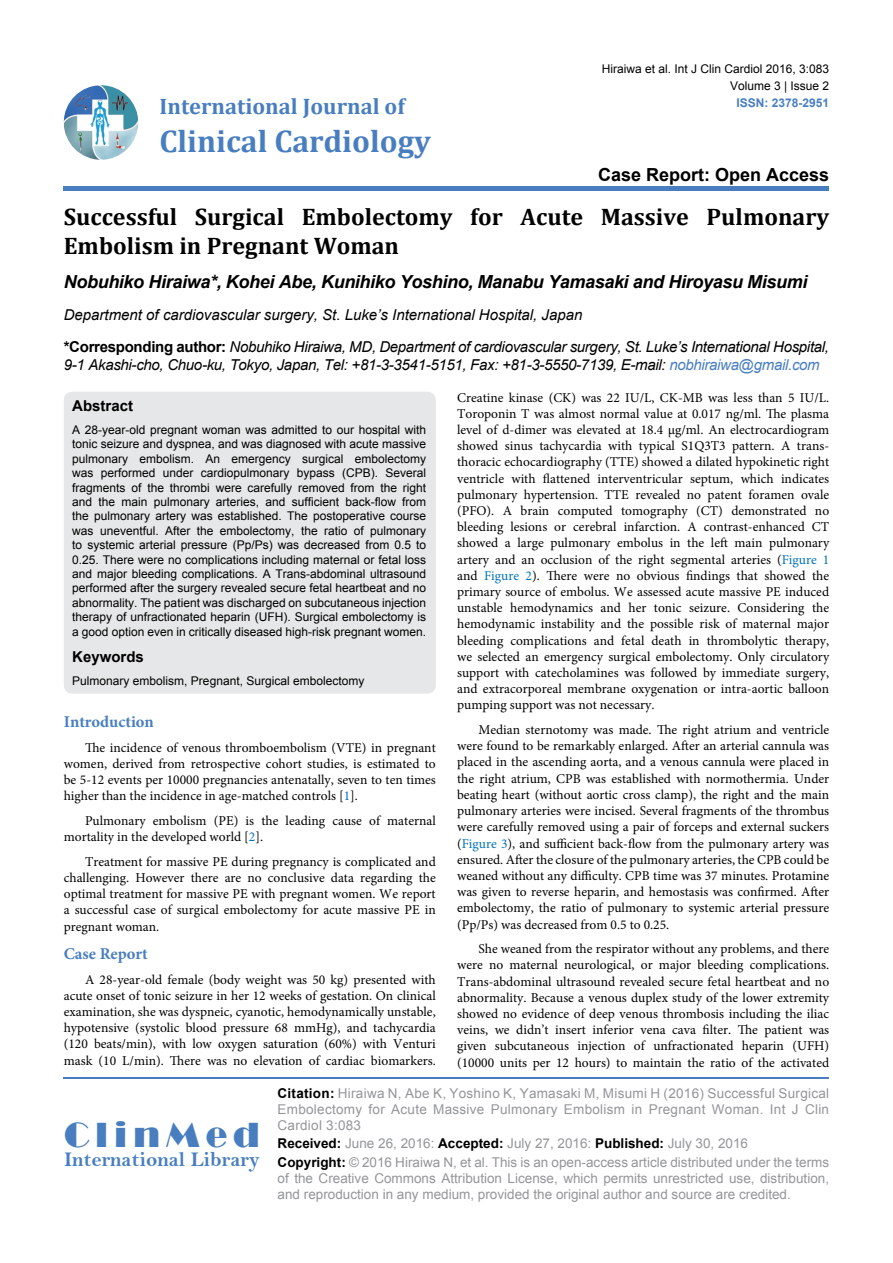
<style>
.page{position:relative;width:893px;height:1263px;background:#fff}
.page>*{position:absolute;margin:0;border:0;box-sizing:border-box;transform-origin:0 0}
.t1{font:36px "Broadway";letter-spacing:.16em;color:#487ec0}
.t2{font:700 31.5px "Cambria";color:#487ec0}
.t3{font:700 24px/28.8px "Cambria";color:#000}
.t4{font:700 22.5px "Cambria";color:#487ec0}
.t5{font:21px "Bell MT Bold";color:#487ec0}
.t6{font:italic 700 18px "Arial";letter-spacing:-.02em;color:#000}
.t7{font:700 18px "Arial";color:#000}
.t8{font:700 16.5px "Minion Pro";color:#487ec0}
.t9{font:italic 15px/32.2px "Arial";letter-spacing:-.02em;color:#000}
.t10{font:700 15px "Arial";color:#000}
.t11{font:13.5px/16.2px "Minion Pro";color:#000;text-align:justify}
.t12{font:13.5px/16.2px "Arial";color:#939598}
.t13{font:12px/14.4px "Arial";color:#000;text-align:justify}
.t14{font:700 12px "Arial";color:#487ec0}
.s1{font-weight:700;font-style:normal}
.s2{color:#487ec0}
.s3{color:#0072bc}
.s4{font-weight:700;color:#000}
</style>
<div class="page">
<img style="left:64px;top:85px;width:74px;height:75px;border-radius:37px">
<div style="left:64px;top:186px;width:765px;height:5px;background:#487ec0"></div>
<hr style="left:64px;top:1077px;width:765px;height:2px;background:#487ec0">
<div style="left:64px;top:392px;width:372px;height:302px;background:#e6e7e8;border-radius:9px"></div>
<h3 class="t4" style="left:160px;top:91px;width:247px">International Journal of</h3>
<h2 class="t2" style="left:160px;top:119px;width:273px">Clinical Cardiology</h2>
<p class="t13" style="left:602px;top:61px;width:229px">Hiraiwa et al. Int J Clin Cardiol 2016, 3:083</p>
<p class="t14" style="left:736px;top:95px;width:94px">ISSN: 2378-2951</p>
<p class="t13" style="left:730px;top:78px;width:101px">Volume 3 | Issue 2</p>
<h3 class="t7" style="left:598px;top:163px;width:233px">Case Report: Open Access</h3>
<h3 class="t3" style="left:64px;top:202px;width:767px">Successful Surgical Embolectomy for Acute Massive Pulmonary<br>Embolism in Pregnant Woman</h3>
<h3 class="t6" style="left:64px;top:270px;width:745px">Nobuhiko Hiraiwa*, Kohei Abe, Kunihiko Yoshino, Manabu Yamasaki and Hiroyasu Misumi</h3>
<p class="t9" style="left:64px;top:299px;width:767px">Department of cardiovascular surgery, St. Luke’s International Hospital, Japan<br><span class="s1">*Corresponding author:</span> Nobuhiko Hiraiwa, MD, Department of cardiovascular surgery, St. Luke’s International Hospital,</p>
<p class="t9" style="left:64px;top:349px;width:757px">9-1 Akashi-cho, Chuo-ku, Tokyo, Japan, Tel: +81-3-3541-5151, Fax: +81-3-5550-7139, E-mail: <span class="s2">nobhiraiwa@gmail.com</span></p>
<p class="t11" style="left:457px;top:389px;width:374px">Creatine kinase (CK) was 22 IU/L, CK-MB was less than 5 IU/L.<br>Toroponin T was almost normal value at 0.017 ng/ml. The plasma level of d-dimer was elevated at 18.4 μg/ml. An electrocardiogram showed sinus tachycardia with typical S1Q3T3 pattern. A trans&shy;thoracic echocardiography (TTE) showed a dilated hypokinetic right ventricle with flattened interventricular septum, which indicates pulmonary hypertension. TTE revealed no patent foramen ovale (PFO). A brain computed tomography (CT) demonstrated no bleeding lesions or cerebral infarction. A contrast-enhanced CT showed a large pulmonary embolus in the left main pulmonary artery and an occlusion of the right segmental arteries (<span class="s3">Figure 1 </span>and <span class="s3">Figure 2</span>). There were no obvious findings that showed the primary source of embolus. We assessed acute massive PE induced unstable hemodynamics and her tonic seizure. Considering the hemodynamic instability and the possible risk of maternal major bleeding complications and fetal death in thrombolytic therapy, we selected an emergency surgical embolectomy. Only circulatory support with catecholamines was followed by immediate surgery, and extracorporeal membrane oxygenation or intra-aortic balloon pumping support was not necessary.</p>
<p class="t11" style="left:457px;top:722px;width:374px;text-indent:21px">Median sternotomy was made. The right atrium and ventricle were found to be remarkably enlarged. After an arterial cannula was placed in the ascending aorta, and a venous cannula were placed in the right atrium, CPB was established with normothermia. Under beating heart (without aortic cross clamp), the right and the main pulmonary arteries were incised. Several fragments of the thrombus were carefully removed using a pair of forceps and external suckers (<span class="s3">Figure 3</span>), and sufficient back-flow from the pulmonary artery was ensured. After the closure of the pulmonary arteries, the CPB could be weaned without any difficulty. CPB time was 37 minutes. Protamine was given to reverse heparin, and hemostasis was confirmed. After embolectomy, the ratio of pulmonary to systemic arterial pressure (Pp/Ps) was decreased from 0.5 to 0.25.</p>
<p class="t11" style="left:457px;top:941px;width:374px;text-indent:21px">She weaned from the respirator without any problems, and there were no maternal neurological, or major bleeding complications.<br>Trans-abdominal ultrasound revealed secure fetal heartbeat and no abnormality. Because a venous duplex study of the lower extremity showed no evidence of deep venous thrombosis including the iliac veins, we didn’t insert inferior vena cava filter. The patient was given subcutaneous injection of unfractionated heparin (UFH) (10000 units per 12 hours) to maintain the ratio of the activated</p>
<p class="t10" style="left:72px;top:396px;width:62px">Abstract</p>
<p class="t13" style="left:72px;top:423px;width:356px">A 28-year-old pregnant woman was admitted to our hospital with tonic seizure and dyspnea, and was diagnosed with acute massive pulmonary embolism. An emergency surgical embolectomy was performed under cardiopulmonary bypass (CPB). Several fragments of the thrombi were carefully removed from the right and the main pulmonary arteries, and sufficient back-flow from the pulmonary artery was established. The postoperative course was uneventful. After the embolectomy, the ratio of pulmonary to systemic arterial pressure (Pp/Ps) was decreased from 0.5 to 0.25. There were no complications including maternal or fetal loss and major bleeding complications. A Trans-abdominal ultrasound performed after the surgery revealed secure fetal heartbeat and no abnormality. The patient was discharged on subcutaneous injection therapy of unfractionated heparin (UFH). Surgical embolectomy is a good option even in critically diseased high-risk pregnant women.</p>
<p class="t10" style="left:72px;top:647px;width:73px">Keywords</p>
<p class="t13" style="left:72px;top:674px;width:294px">Pulmonary embolism, Pregnant, Surgical embolectomy</p>
<p class="t8" style="left:64px;top:710px;width:92px">Introduction</p>
<p class="t11" style="left:64px;top:739px;width:374px;text-indent:21px">The incidence of venous thromboembolism (VTE) in pregnant women, derived from retrospective cohort studies, is estimated to be 5-12 events per 10000 pregnancies antenatally, seven to ten times higher than the incidence in age-matched controls [<span class="s3">1</span>].</p>
<p class="t11" style="left:64px;top:812px;width:373px;text-indent:21px">Pulmonary embolism (PE) is the leading cause of maternal mortality in the developed world [<span class="s3">2</span>].</p>
<p class="t11" style="left:64px;top:853px;width:373px;text-indent:21px">Treatment for massive PE during pregnancy is complicated and challenging. However there are no conclusive data regarding the optimal treatment for massive PE with pregnant women. We report a successful case of surgical embolectomy for acute massive PE in pregnant woman.</p>
<p class="t8" style="left:64px;top:942px;width:85px">Case Report</p>
<p class="t11" style="left:64px;top:971px;width:374px;text-indent:21px">A 28-year-old female (body weight was 50 kg) presented with acute onset of tonic seizure in her 12 weeks of gestation. On clinical examination, she was dyspneic, cyanotic, hemodynamically unstable, hypotensive (systolic blood pressure 68 mmHg), and tachycardia (120 beats/min), with low oxygen saturation (60%) with Venturi mask (10 L/min). There was no elevation of cardiac biomarkers.</p>
<h1 class="t1" style="left:64px;top:1113px;width:197px">ClinMed</h1>
<h3 class="t5" style="left:64px;top:1147px;width:197px">International Library</h3>
<p class="t12" style="left:278px;top:1085px;width:553px;text-align:justify"><span class="s4">Citation:</span> Hiraiwa N, Abe K, Yoshino K, Yamasaki M, Misumi H (2016) Successful Surgical Embolectomy for Acute Massive Pulmonary Embolism in Pregnant Woman. Int J Clin Cardiol 3:083</p>
<p class="t12" style="left:278px;top:1135px;width:553px;line-height:18.3px"><span class="s4">Received:</span> June 26, 2016: <span class="s4">Accepted:</span> July 27, 2016: <span class="s4">Published:</span> July 30, 2016<br><span class="s4">Copyright:</span> © 2016 Hiraiwa N, et al. This is an open-access article distributed under the terms</p>
<p class="t12" style="left:278px;top:1170px;width:553px">of the Creative Commons Attribution License, which permits unrestricted use, distribution, and reproduction in any medium, provided the original author and source are credited.</p>
</div>
